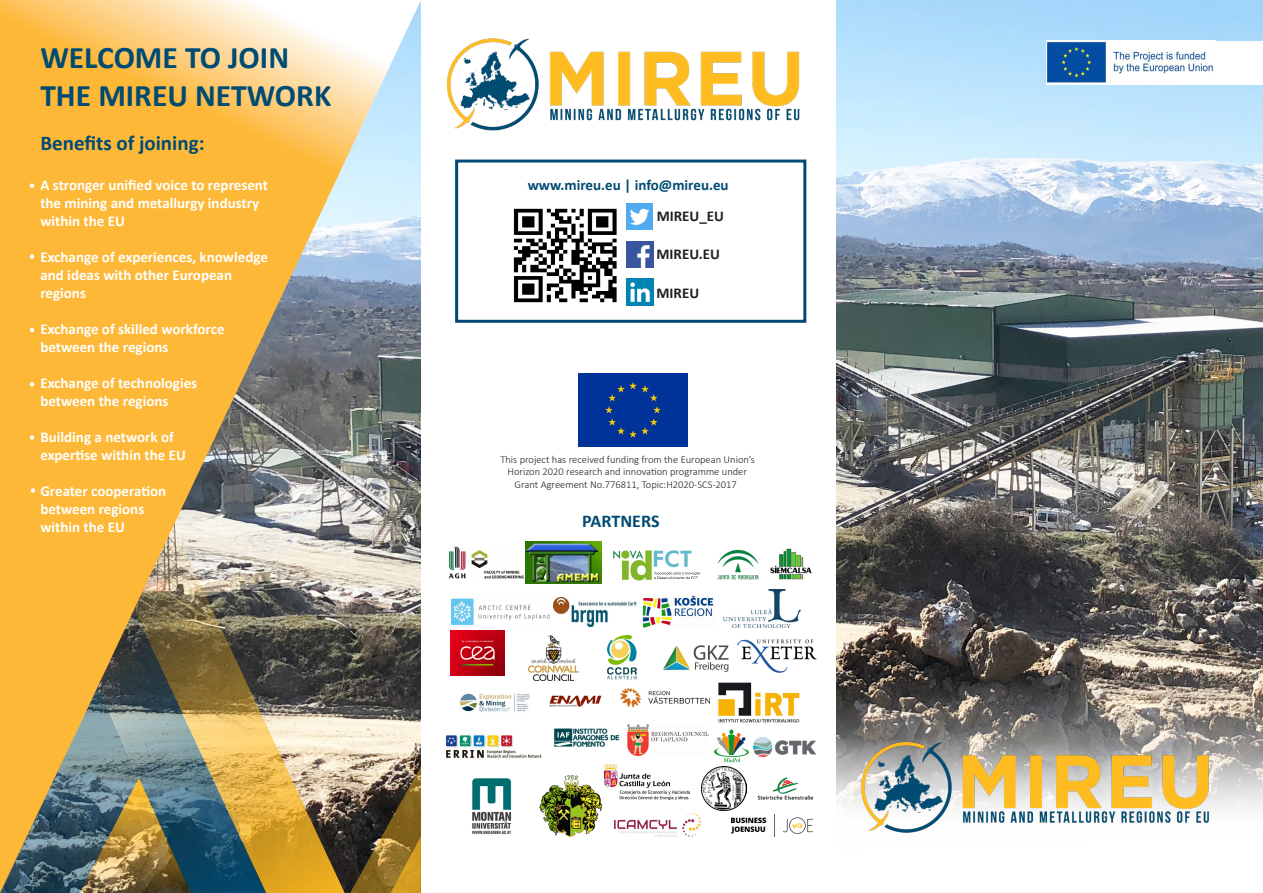
<style>
.page{position:relative;width:1263px;height:893px;background:#fff}
.page>*{position:absolute;margin:0;border:0;box-sizing:border-box;transform-origin:0 0}
.t1{font:700 31.5px/37.8px "Calibri";color:#004b73}
.t2{font:700 21px "Calibri";color:#004b73}
.t3{font:700 18px "Calibri";color:#004b73}
.t4{font:700 15px/18px "Calibri";color:#fff}
.t5{font:700 15px "Calibri";color:#004b73}
.t6{font:700 15px "Calibri";color:#231f20}
.t7{font:300 10.5px "Calibri";color:#231f20}
</style>
<div class="page">
<img style="left:836px;top:0;width:427px;height:657px">
<svg style="left:0;top:0;width:421px;height:766px;background:#dab367"></svg>
<svg style="left:836px;top:657px;width:427px;height:154px;background:#79726b"></svg>
<img style="left:351px;top:766px;width:70px;height:127px">
<img style="left:836px;top:691px;width:388px;height:142px">
<img style="left:446px;top:38px;width:354px;height:93px">
<svg style="left:30px;top:183px;width:4px;height:5px"></svg>
<svg style="left:31px;top:488px;width:4px;height:5px"></svg>
<svg style="left:30px;top:435px;width:4px;height:5px"></svg>
<svg style="left:30px;top:254px;width:4px;height:5px"></svg>
<svg style="left:30px;top:328px;width:4px;height:4px"></svg>
<svg style="left:30px;top:382px;width:4px;height:5px"></svg>
<div style="left:1046px;top:41px;width:217px;height:43px;background:#fff"></div>
<img style="left:1046px;top:41px;width:167px;height:42px">
<div style="left:455px;top:160px;width:351px;height:163px;border:3px solid #004b73"></div>
<img style="left:134px;top:527px;width:217px;height:366px">
<img style="left:98px;top:610px;width:174px;height:283px">
<img style="left:0;top:687px;width:197px;height:206px">
<img style="left:627px;top:279px;width:26px;height:26px">
<img style="left:627px;top:242px;width:26px;height:26px">
<img style="left:627px;top:203px;width:25px;height:26px">
<img style="left:449px;top:546px;width:75px;height:33px">
<img style="left:525px;top:542px;width:76px;height:41px">
<img style="left:613px;top:550px;width:88px;height:31px">
<img style="left:717px;top:549px;width:42px;height:31px">
<img style="left:770px;top:548px;width:42px;height:32px">
<img style="left:451px;top:598px;width:99px;height:28px">
<img style="left:553px;top:597px;width:84px;height:29px">
<img style="left:642px;top:595px;width:72px;height:32px">
<img style="left:723px;top:589px;width:77px;height:39px">
<img style="left:450px;top:631px;width:55px;height:44px">
<img style="left:529px;top:635px;width:49px;height:45px">
<img style="left:607px;top:635px;width:29px;height:45px">
<img style="left:663px;top:645px;width:66px;height:27px">
<img style="left:737px;top:640px;width:79px;height:32px">
<img style="left:460px;top:693px;width:70px;height:19px">
<img style="left:549px;top:695px;width:53px;height:12px">
<img style="left:620px;top:688px;width:90px;height:20px">
<img style="left:718px;top:682px;width:82px;height:41px">
<img style="left:445px;top:735px;width:97px;height:23px">
<img style="left:554px;top:728px;width:66px;height:19px">
<img style="left:627px;top:724px;width:82px;height:32px">
<img style="left:714px;top:729px;width:35px;height:34px">
<img style="left:753px;top:737px;width:62px;height:19px">
<img style="left:472px;top:778px;width:40px;height:56px">
<img style="left:540px;top:776px;width:61px;height:60px">
<img style="left:604px;top:765px;width:86px;height:35px">
<img style="left:702px;top:766px;width:44px;height:45px">
<img style="left:757px;top:777px;width:57px;height:23px">
<img style="left:731px;top:814px;width:81px;height:23px">
<img style="left:614px;top:813px;width:87px;height:24px">
<div style="left:578px;top:374px;width:109px;height:72px;background:#039"></div>
<img style="left:513px;top:208px;width:104px;height:95px">
<p class="t1" style="left:40px;top:38px;width:292px">WELCOME TO JOIN<br>THE MIREU NETWORK</p>
<p class="t2" style="left:40px;top:128px;width:166px">Benefits of joining:</p>
<p class="t5" style="left:528px;top:174px;width:202px">www.mireu.eu | info@mireu.eu</p>
<p class="t6" style="left:657px;top:206px;width:69px">MIREU_EU</p>
<p class="t4" style="left:40px;top:175px;width:229px">A stronger unified voice to represent the mining and metallurgy industry within the EU</p>
<p class="t4" style="left:40px;top:247px;width:229px">Exchange of experiences, knowledge and ideas with other European</p>
<p class="t4" style="left:40px;top:283px;width:47px">regions</p>
<p class="t4" style="left:40px;top:319px;width:186px">Exchange of skilled workforce</p>
<p class="t4" style="left:40px;top:337px;width:130px">between the regions</p>
<p class="t4" style="left:40px;top:373px;width:158px">Exchange of technologies</p>
<p class="t4" style="left:40px;top:391px;width:130px">between the regions</p>
<p class="t4" style="left:40px;top:427px;width:135px">Building a network of</p>
<p class="t4" style="left:40px;top:445px;width:147px">expertise within the EU</p>
<p class="t4" style="left:40px;top:481px;width:127px">Greater cooperation</p>
<p class="t4" style="left:40px;top:499px;width:105px">between regions</p>
<p class="t4" style="left:40px;top:517px;width:86px">within the EU</p>
<p class="t3" style="left:582px;top:509px;width:79px">PARTNERS</p>
<p class="t6" style="left:656px;top:244px;width:65px">MIREU.EU</p>
<p class="t6" style="left:656px;top:282px;width:44px">MIREU</p>
<p class="t7" style="left:500px;top:453px;width:256px">This project has received funding from the European Union’s</p>
<p class="t7" style="left:507px;top:465px;width:241px">Horizon 2020 research and innovation programme under</p>
<p class="t7" style="left:515px;top:478px;width:224px">Grant Agreement No.776811, Topic:H2020-SCS-2017</p>
</div>
